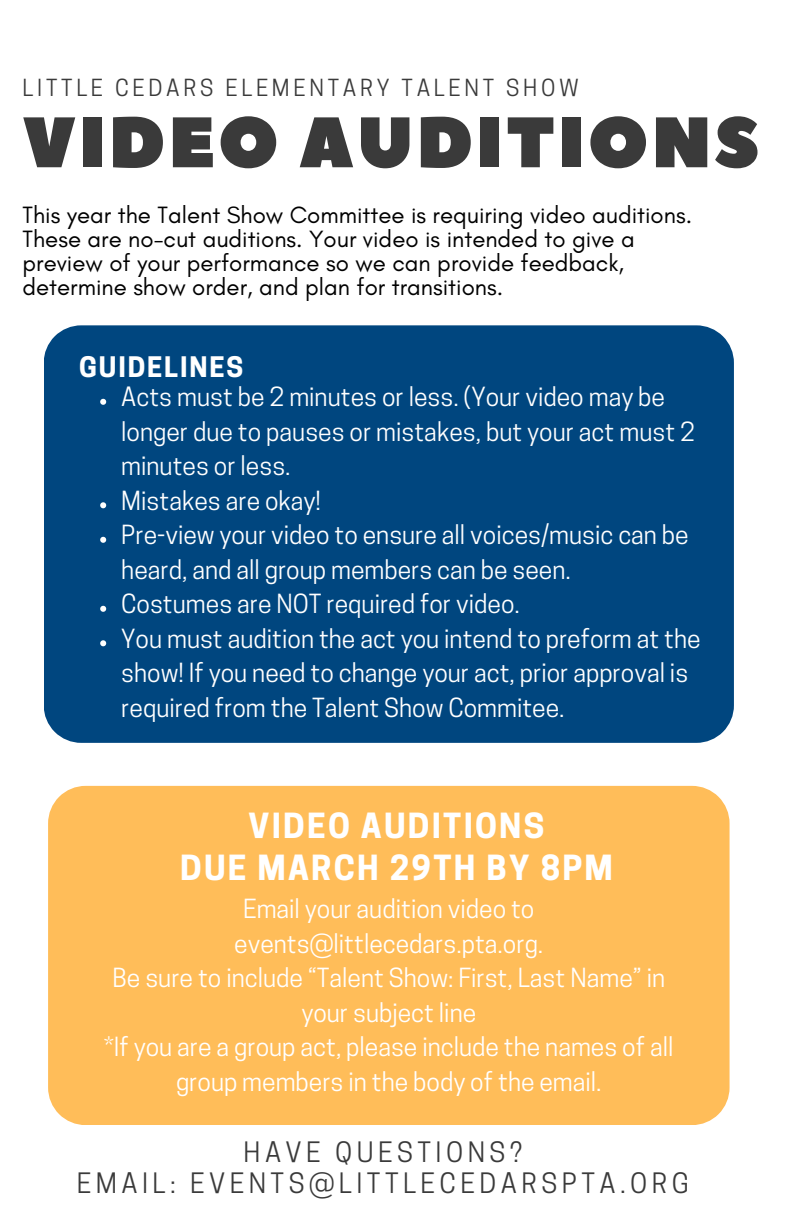
<style>
.page{position:relative;width:792px;height:1224px;background:#fff}
.page>*{position:absolute;margin:0;border:0;box-sizing:border-box;transform-origin:0 0}
.t1{font:71.2px "Peace Sans";letter-spacing:.04em;color:#3a3a3a}
.t2{font:700 32.6px/42px "Cooper Hewitt";letter-spacing:.07em;color:#fff;text-align:center}
.t3{font:700 26.6px "Cooper Hewitt";letter-spacing:.07em;color:#fff}
.t4{font:26.4px "Cooper Hewitt";letter-spacing:.17em;color:#3a3a3a}
.t5{font:24.8px/34.4px "Cooper Hewitt";color:#fff}
.t6{font:24px/24px "Glacial Indifference";color:#000}
.t7{font:22.2px "Cooper Hewitt";letter-spacing:.17em;color:#3a3a3a}
</style>
<div class="page">
<div style="left:44px;top:325px;width:690px;height:418px;background:#00467f"></div>
<svg style="left:100px;top:399px;width:6px;height:6px"></svg>
<svg style="left:100px;top:502px;width:6px;height:6px"></svg>
<svg style="left:100px;top:537px;width:6px;height:6px"></svg>
<svg style="left:100px;top:606px;width:6px;height:6px"></svg>
<svg style="left:100px;top:640px;width:6px;height:6px"></svg>
<div style="left:48px;top:786px;width:681px;height:339px;background:#ffbd59"></div>
<h1 class="t7" style="left:23px;top:79px;width:558px">LITTLE CEDARS ELEMENTARY TALENT SHOW</h1>
<p class="t1" style="left:23px;top:95px;width:738px">VIDEO AUDITIONS</p>
<h4 class="t6" style="left:23px;top:202px;width:671px">This year the Talent Show Committee is requiring video auditions.<br>These are no-cut auditions. Your video is intended to give a preview of your performance so we can provide feedback, determine show order, and plan for transitions.</h4>
<h2 class="t3" style="left:79px;top:357px;width:166px">GUIDELINES</h2>
<p class="t5" style="left:121px;top:383px;width:575px">Acts must be 2 minutes or less. (Your video may be longer due to pauses or mistakes, but your act must 2 minutes or less.</p>
<p class="t5" style="left:121px;top:486px;width:201px">Mistakes are okay!</p>
<p class="t5" style="left:121px;top:521px;width:569px">Pre-view your video to ensure all voices/music can be heard, and all group members can be seen.</p>
<p class="t5" style="left:121px;top:590px;width:400px">Costumes are NOT required for video.</p>
<p class="t5" style="left:121px;top:624px;width:581px">You must audition the act you intend to preform at the show! If you need to change your act, prior approval is required from the Talent Show Commitee.</p>
<h3 class="t2" style="left:180px;top:809px;width:434px">VIDEO AUDITIONS<br>DUE MARCH 29TH BY 8PM</h3>
<h3 class="t5" style="left:104px;top:895px;width:571px;text-align:center">Email your audition video to events@littlecedars.pta.org.<br>Be sure to include “Talent Show: First, Last Name” in your subject line<br>*If you are a group act, please include the names of all group members in the body of the email.</h3>
<h5 class="t4" style="left:244px;top:1142px;width:280px">HAVE QUESTIONS?</h5>
<h3 class="t4" style="left:77px;top:1173px;width:614px">EMAIL: EVENTS@LITTLECEDARSPTA.ORG</h3>
</div>
